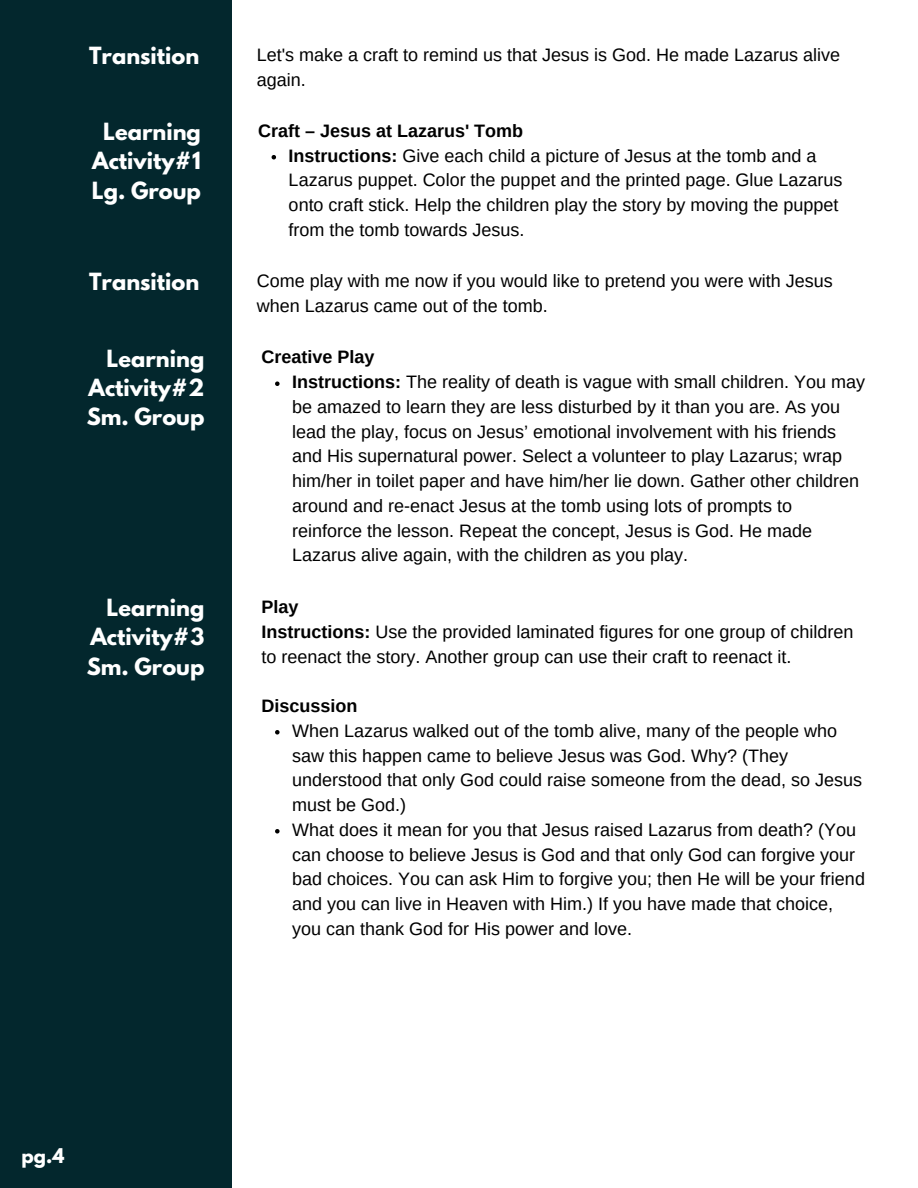
<style>
.page{position:relative;width:918px;height:1188px;background:#fff}
.page>*{position:absolute;margin:0;border:0;box-sizing:border-box;transform-origin:0 0}
.t1{font:700 21px "League Spartan";color:#fff}
.t2{font:18px/24.8px "Arimo";color:#000}
.t3{font:700 18px "Arimo";color:#000}
.t4{font:700 18px "League Spartan";color:#fff}
.s1{font-weight:700}
</style>
<div class="page">
<div style="left:0;top:0;width:231px;height:1188px;background:#03272d"></div>
<svg style="left:272px;top:155px;width:4px;height:4px"></svg>
<svg style="left:275px;top:381px;width:5px;height:5px"></svg>
<svg style="left:275px;top:730px;width:5px;height:5px"></svg>
<svg style="left:275px;top:829px;width:5px;height:5px"></svg>
<p class="t1" style="left:89px;top:45px;width:112px">Transition</p>
<p class="t2" style="left:257px;top:42px;width:585px">Let's make a craft to remind us that Jesus is God. He made Lazarus alive again.</p>
<p class="t1" style="left:103px;top:121px;width:99px">Learning</p>
<p class="t3" style="left:258px;top:121px;width:267px">Craft – Jesus at Lazarus' Tomb</p>
<p class="t1" style="left:92px;top:150px;width:110px">Activity#1</p>
<p class="t1" style="left:92px;top:180px;width:111px">Lg. Group</p>
<p class="t2" style="left:289px;top:143px;width:556px"><span class="s1">Instructions:</span> Give each child a picture of Jesus at the tomb and a Lazarus puppet. Color the puppet and the printed page. Glue Lazarus onto craft stick. Help the children play the story by moving the puppet from the tomb towards Jesus.</p>
<p class="t1" style="left:89px;top:271px;width:112px">Transition</p>
<p class="t2" style="left:257px;top:269px;width:577px">Come play with me now if you would like to pretend you were with Jesus when Lazarus came out of the tomb.</p>
<p class="t1" style="left:107px;top:348px;width:99px">Learning</p>
<p class="t3" style="left:262px;top:347px;width:114px">Creative Play</p>
<p class="t1" style="left:89px;top:377px;width:117px">Activity#2</p>
<p class="t1" style="left:87px;top:406px;width:119px">Sm. Group</p>
<p class="t2" style="left:292px;top:370px;width:574px"><span class="s1">Instructions:</span> The reality of death is vague with small children. You may be amazed to learn they are less disturbed by it than you are. As you lead the play, focus on Jesus’ emotional involvement with his friends and His supernatural power. Select a volunteer to play Lazarus; wrap him/her in toilet paper and have him/her lie down. Gather other children around and re-enact Jesus at the tomb using lots of prompts to reinforce the lesson. Repeat the concept, Jesus is God. He made Lazarus alive again, with the children as you play.</p>
<p class="t1" style="left:107px;top:597px;width:99px">Learning</p>
<p class="t1" style="left:90px;top:626px;width:115px">Activity#3</p>
<p class="t1" style="left:87px;top:656px;width:119px">Sm. Group</p>
<p class="t3" style="left:262px;top:597px;width:38px">Play</p>
<p class="t2" style="left:262px;top:619px;width:593px"><span class="s1">Instructions:</span> Use the provided laminated figures for one group of children to reenact the story. Another group can use their craft to reenact it.</p>
<p class="t3" style="left:262px;top:696px;width:97px">Discussion</p>
<p class="t2" style="left:292px;top:718px;width:571px">When Lazarus walked out of the tomb alive, many of the people who saw this happen came to believe Jesus was God. Why? (They understood that only God could raise someone from the dead, so Jesus must be God.)</p>
<p class="t2" style="left:292px;top:817px;width:574px">What does it mean for you that Jesus raised Lazarus from death? (You can choose to believe Jesus is God and that only God can forgive your bad choices. You can ask Him to forgive you; then He will be your friend and you can live in Heaven with Him.) If you have made that choice, you can thank God for His power and love.</p>
<p class="t4" style="left:22px;top:1146px;width:44px">pg.4</p>
</div>
